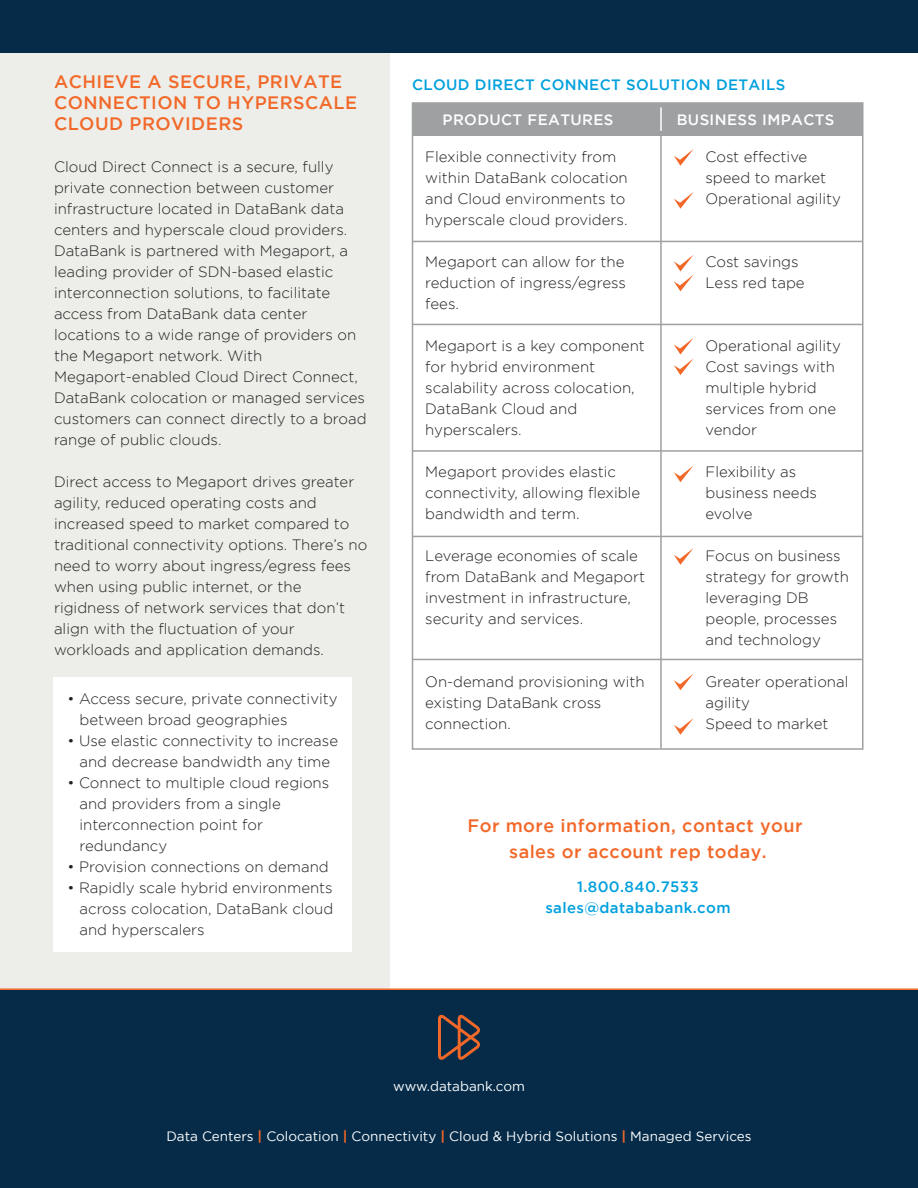
<style>
.page{position:relative;width:918px;height:1188px;background:#fff}
.page>*{position:absolute;margin:0;border:0;box-sizing:border-box;transform-origin:0 0}
.t1{font:500 18px/21px "Gotham";letter-spacing:.025em;color:#f26829}
.t2{font:300 15px/21px "Gotham";color:#231f20}
.t3{font:500 15px/21px "Gotham";letter-spacing:.025em;color:#00a0dd;text-align:center}
.t4{font:500 15px "Gotham";letter-spacing:.025em;color:#fff}
.t5{font:13.5px "Gotham";color:#fff}
.s1{font-weight:700;color:#f26829}
</style>
<div class="page">
<div style="left:0;top:23px;width:390px;height:973px;background:#edeee9"></div>
<div style="left:412px;top:103px;width:451px;height:33px;background:#9ea0a2"></div>
<div style="left:0;top:0;width:918px;height:53px;background:#052b48"></div>
<hr style="left:660px;top:107px;width:2px;height:24px;background:#fff">
<hr style="left:660px;top:135px;width:2px;height:614px;background:#9ea0a2">
<hr style="left:412px;top:241px;width:451px;height:1px;background:#9ea0a2">
<hr style="left:412px;top:324px;width:451px;height:1px;background:#9ea0a2">
<hr style="left:412px;top:450px;width:451px;height:2px;background:#9ea0a2">
<hr style="left:412px;top:536px;width:451px;height:1px;background:#9ea0a2">
<hr style="left:412px;top:659px;width:451px;height:1px;background:#9ea0a2">
<svg style="left:674px;top:149px;width:20px;height:17px"></svg>
<svg style="left:674px;top:192px;width:20px;height:17px"></svg>
<svg style="left:674px;top:255px;width:20px;height:36px"></svg>
<svg style="left:674px;top:338px;width:20px;height:37px"></svg>
<svg style="left:674px;top:465px;width:20px;height:17px"></svg>
<svg style="left:674px;top:548px;width:20px;height:17px"></svg>
<svg style="left:674px;top:673px;width:20px;height:17px"></svg>
<svg style="left:674px;top:718px;width:20px;height:17px"></svg>
<div style="left:0;top:990px;width:918px;height:198px;background:#052b48"></div>
<hr style="left:0;top:988px;width:918px;height:2px;background:#f26829">
<svg style="left:438px;top:1014px;width:42px;height:46px"></svg>
<div style="left:53px;top:677px;width:298px;height:275px;background:#fff"></div>
<p class="t1" style="left:54px;top:71px;width:305px">ACHIEVE A SECURE, PRIVATE<br>CONNECTION TO HYPERSCALE<br>CLOUD PROVIDERS</p>
<p class="t2" style="left:54px;top:156px;width:314px">Cloud Direct Connect is a secure, fully private connection between customer infrastructure located in DataBank data centers and hyperscale cloud providers.<br>DataBank is partnered with Megaport, a leading provider of SDN-based elastic interconnection solutions, to facilitate access from DataBank data center locations to a wide range of providers on the Megaport network. With Megaport-enabled Cloud Direct Connect, DataBank colocation or managed services customers can connect directly to a broad range of public clouds.</p>
<p class="t2" style="left:54px;top:471px;width:315px">Direct access to Megaport drives greater agility, reduced operating costs and increased speed to market compared to traditional connectivity options. There’s no need to worry about ingress/egress fees when using public internet, or the rigidness of network services that don’t align with the fluctuation of your workloads and application demands.</p>
<p class="t2" style="left:80px;top:688px;width:260px;text-indent:-12px">• Access secure, private connectivity between broad geographies</p>
<p class="t2" style="left:68px;top:730px;width:272px;text-align:center">• Use elastic connectivity to increase and decrease bandwidth any time</p>
<p class="t2" style="left:80px;top:772px;width:251px;text-indent:-12px">• Connect to multiple cloud regions and providers from a single interconnection point for redundancy</p>
<p class="t2" style="left:68px;top:856px;width:263px">• Provision connections on demand</p>
<p class="t2" style="left:80px;top:877px;width:255px;text-align:justify;text-indent:-12px">• Rapidly scale hybrid environments across colocation, DataBank cloud and hyperscalers</p>
<p class="t3" style="left:412px;top:74px;width:375px">CLOUD DIRECT CONNECT SOLUTION DETAILS</p>
<p class="t4" style="left:443px;top:111px;width:172px">PRODUCT FEATURES</p>
<p class="t4" style="left:677px;top:111px;width:159px">BUSINESS IMPACTS</p>
<p class="t2" style="left:425px;top:146px;width:204px">Flexible connectivity from within DataBank colocation and Cloud environments to hyperscale cloud providers.</p>
<p class="t2" style="left:425px;top:251px;width:202px;text-align:justify">Megaport can allow for the reduction of ingress/egress fees.</p>
<p class="t2" style="left:425px;top:335px;width:221px">Megaport is a key component for hybrid environment scalability across colocation,<br>DataBank Cloud and hyperscalers.</p>
<p class="t2" style="left:425px;top:461px;width:217px">Megaport provides elastic connectivity, allowing flexible bandwidth and term.</p>
<p class="t2" style="left:425px;top:545px;width:221px">Leverage economies of scale from DataBank and Megaport investment in infrastructure, security and services.</p>
<p class="t2" style="left:705px;top:146px;width:137px">Cost effective speed to market<br>Operational agility</p>
<p class="t2" style="left:705px;top:251px;width:101px">Cost savings<br>Less red tape</p>
<p class="t2" style="left:705px;top:335px;width:137px">Operational agility<br>Cost savings with multiple hybrid services from one vendor</p>
<p class="t2" style="left:705px;top:461px;width:113px">Flexibility as business needs evolve</p>
<p class="t2" style="left:705px;top:545px;width:145px">Focus on business strategy for growth leveraging DB people, processes and technology</p>
<p class="t2" style="left:705px;top:671px;width:145px">Greater operational agility<br>Speed to market</p>
<p class="t2" style="left:425px;top:671px;width:221px">On-demand provisioning with existing DataBank cross connection.</p>
<p class="t1" style="left:468px;top:813px;width:337px;line-height:25.5px;text-align:center">For more information, contact your sales or account rep today.</p>
<p class="t3" style="left:545px;top:876px;width:187px">1.800.840.7533 sales@datababank.com</p>
<p class="t5" style="left:393px;top:1079px;width:133px">www.databank.com</p>
<p class="t5" style="left:166px;top:1129px;width:587px">Data Centers <span class="s1">|</span> Colocation <span class="s1">|</span> Connectivity <span class="s1">|</span> Cloud &amp; Hybrid Solutions <span class="s1">|</span> Managed Services</p>
</div>
